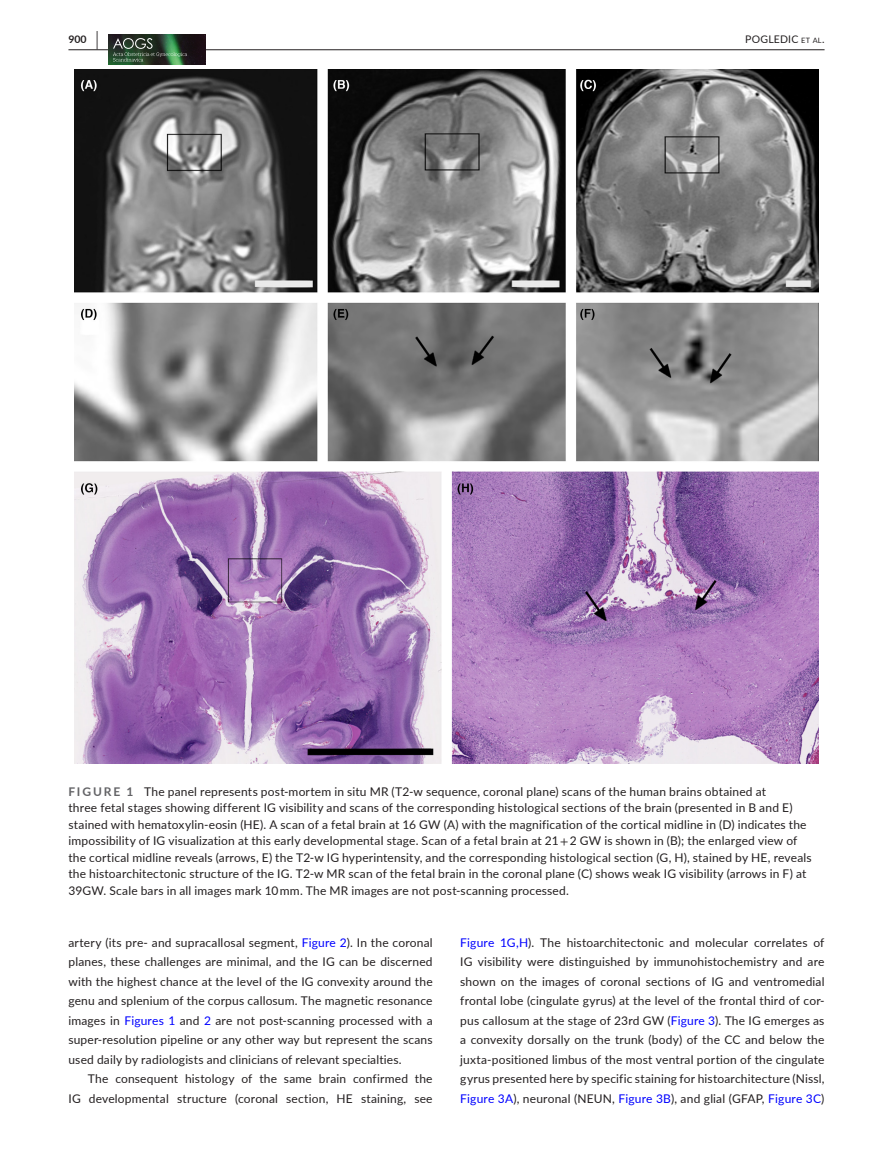
<style>
.page{position:relative;width:893px;height:1174px;background:#fff}
.page>*{position:absolute;margin:0;border:0;box-sizing:border-box;transform-origin:0 0}
.t1{font:12px/19.5px "Lato";letter-spacing:.015em;color:#231f20;text-align:justify}
.t2{font:10.5px "Lato";letter-spacing:.02em;color:#231f20}
.t3{font:700 10.5px "Lato";color:#231f20}
.s1{font-size:19.5px}
.s2{font-size:7.35px}
.s3{font-weight:700;color:#636366}
.s4{font-family:"STIX"}
.s5{color:#00f}
</style>
<div class="page">
<hr style="left:68px;top:49px;width:756px;height:1px;background:#231f20">
<img style="left:108px;top:35px;width:97px;height:30px">
<svg style="left:113px;top:38px;width:74px;height:24px;background:#3f5943"></svg>
<img style="left:74px;top:69px;width:745px;height:694px">
<p class="t3" style="left:68px;top:31px;width:31px">900 <span class="s1">|</span></p>
<p class="t2" style="left:745px;top:31px;width:81px">POGLEDIC <span class="s2">et al</span>.</p>
<p class="t1" style="left:68px;top:782px;width:745px;line-height:16.5px;text-align:left"><span class="s3">FIGURE 1</span> The panel represents post-mortem in situ MR (T2-w sequence, coronal plane) scans of the human brains obtained at<br>three fetal stages showing different IG visibility and scans of the corresponding histological sections of the brain (presented in B and E) stained with hematoxylin-eosin (HE). A scan of a fetal brain at 16 GW (A) with the magnification of the cortical midline in (D) indicates the impossibility of IG visualization at this early developmental stage. Scan of a fetal brain at 21 <span class="s4">+</span> 2 GW is shown in (B); the enlarged view of the cortical midline reveals (arrows, E) the T2-w IG hyperintensity, and the corresponding histological section (G, H), stained by HE, reveals the histoarchitectonic structure of the IG. T2-w MR scan of the fetal brain in the coronal plane (C) shows weak IG visibility (arrows in F) at 39GW. Scale bars in all images mark 10 mm. The MR images are not post-scanning processed.</p>
<p class="t1" style="left:68px;top:932px;width:366px">artery (its pre- and supracallosal segment, <span class="s5">Figure 2</span>). In the coronal planes, these challenges are minimal, and the IG can be discerned with the highest chance at the level of the IG convexity around the genu and splenium of the corpus callosum. The magnetic resonance images in <span class="s5">Figures 1</span> and <span class="s5">2</span> are not post-scanning processed with a super-resolution pipeline or any other way but represent the scans used daily by radiologists and clinicians of relevant specialties.</p>
<p class="t1" style="left:68px;top:1068px;width:366px;text-align:right">The consequent histology of the same brain confirmed the<br>IG developmental structure (coronal section, HE staining, see</p>
<p class="t1" style="left:460px;top:932px;width:366px"><span class="s5">Figure 1G,H</span>). The histoarchitectonic and molecular correlates of IG visibility were distinguished by immunohistochemistry and are shown on the images of coronal sections of IG and ventromedial frontal lobe (cingulate gyrus) at the level of the frontal third of cor&shy;pus callosum at the stage of 23rd GW (<span class="s5">Figure 3</span>). The IG emerges as a convexity dorsally on the trunk (body) of the CC and below the juxta-positioned limbus of the most ventral portion of the cingulate gyrus presented here by specific staining for histoarchitecture (Nissl, <span class="s5">Figure 3A</span>), neuronal (NEUN, <span class="s5">Figure 3B</span>), and glial (GFAP, <span class="s5">Figure 3C</span>)</p>
</div>
